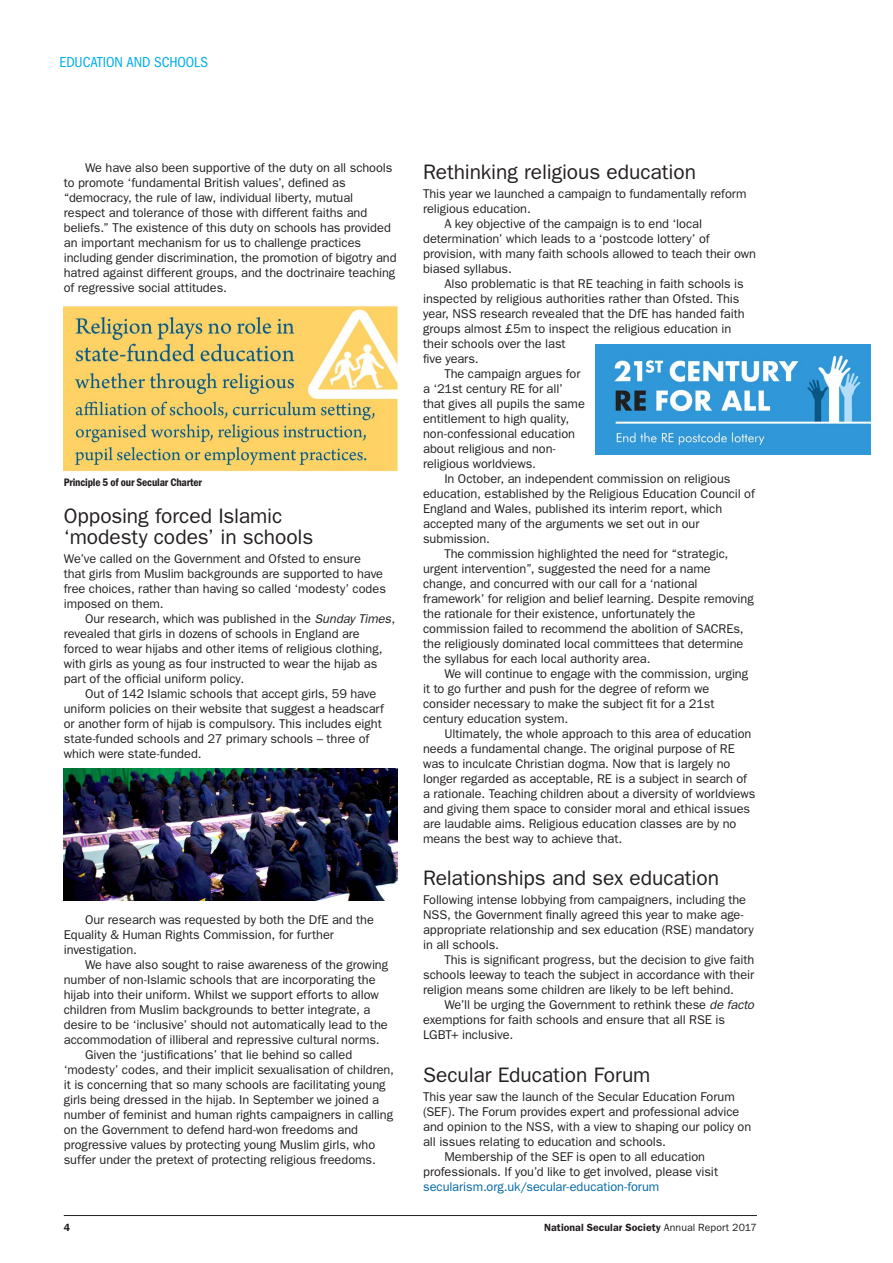
<style>
.page{position:relative;width:893px;height:1263px;background:#fff}
.page>*{position:absolute;margin:0;border:0;box-sizing:border-box;transform-origin:0 0}
.AR17_SubHeader{font:21px/21px "Franklin Gothic";letter-spacing:-.005em;color:#231f20}
.AR16_Header{font:condensed 15px "Franklin Gothic";letter-spacing:-.005em;color:#00aeef}
.AR17_Body_Text{font:12.75px/15px "Franklin Gothic";letter-spacing:-.005em;color:#231f20}
.AR17_Body_Text_No_In{font:12.75px/15px "Franklin Gothic";letter-spacing:-.005em;color:#231f20}
.Caption_Black{font:600 condensed 11.25px "Franklin Gothic";letter-spacing:-.015em;color:#231f20}
.t1{font:600 10.5px "Franklin Gothic";letter-spacing:.005em;color:#231f20}
.s1{font-style:italic}
.s2{color:#0067a5}
.s3{font-weight:400}
</style>
<div class="page">
<hr style="left:64px;top:1215px;width:693px;height:1px;background:#231f20">
<img style="left:64px;top:305px;width:334px;height:167px">
<img style="left:64px;top:769px;width:334px;height:132px">
<img style="left:596px;top:344px;width:275px;height:110px">
<p class="AR16_Header" style="left:60px;top:53px;width:150px">EDUCATION AND SCHOOLS</p>
<p class="AR17_Body_Text" style="left:64px;top:160px;width:334px;text-indent:21px">We have also been supportive of the duty on all schools to promote ‘fundamental British values’, defined as “democracy, the rule of law, individual liberty, mutual respect and tolerance of those with different faiths and beliefs.” The existence of this duty on schools has provided an important mechanism for us to challenge practices including gender discrimination, the promotion of bigotry and hatred against different groups, and the doctrinaire teaching of regressive social attitudes.</p>
<p class="Caption_Black" style="left:64px;top:475px;width:140px">Principle 5 of our Secular Charter</p>
<p class="AR17_SubHeader" style="left:64px;top:505px;width:251px">Opposing forced Islamic ‘modesty codes’ in schools</p>
<p class="AR17_Body_Text_No_In" style="left:64px;top:551px;width:324px">We’ve called on the Government and Ofsted to ensure<br>that girls from Muslim backgrounds are supported to have free choices, rather than having so called ‘modesty’ codes imposed on them.</p>
<p class="AR17_Body_Text" style="left:64px;top:611px;width:333px;text-indent:21px">Our research, which was published in the <span class="s1">Sunday Times</span>, revealed that girls in dozens of schools in England are forced to wear hijabs and other items of religious clothing, with girls as young as four instructed to wear the hijab as part of the official uniform policy.</p>
<p class="AR17_Body_Text" style="left:64px;top:686px;width:322px;text-indent:21px">Out of 142 Islamic schools that accept girls, 59 have uniform policies on their website that suggest a headscarf or another form of hijab is compulsory. This includes eight state-funded schools and 27 primary schools – three of which were state-funded.</p>
<p class="AR17_Body_Text" style="left:64px;top:911px;width:312px;text-indent:21px">Our research was requested by both the DfE and the<br>Equality &amp; Human Rights Commission, for further investigation.</p>
<p class="AR17_Body_Text" style="left:64px;top:956px;width:326px;text-indent:21px">We have also sought to raise awareness of the growing number of non-Islamic schools that are incorporating the hijab into their uniform. Whilst we support efforts to allow children from Muslim backgrounds to better integrate, a desire to be ‘inclusive’ should not automatically lead to the accommodation of illiberal and repressive cultural norms.</p>
<p class="AR17_Body_Text" style="left:64px;top:1046px;width:332px;text-indent:21px">Given the ‘justifications’ that lie behind so called ‘modesty’ codes, and their implicit sexualisation of children, it is concerning that so many schools are facilitating young girls being dressed in the hijab. In September we joined a number of feminist and human rights campaigners in calling on the Government to defend hard-won freedoms and progressive values by protecting young Muslim girls, who suffer under the pretext of protecting religious freedoms.</p>
<p class="AR17_SubHeader" style="left:423px;top:160px;width:274px">Rethinking religious education</p>
<p class="AR17_Body_Text_No_In" style="left:423px;top:186px;width:325px">This year we launched a campaign to fundamentally reform religious education.</p>
<p class="AR17_Body_Text" style="left:423px;top:216px;width:335px;text-indent:21px">A key objective of the campaign is to end ‘local determination’ which leads to a ‘postcode lottery’ of provision, with many faith schools allowed to teach their own biased syllabus.</p>
<p class="AR17_Body_Text" style="left:423px;top:276px;width:323px;text-indent:21px">Also problematic is that RE teaching in faith schools is inspected by religious authorities rather than Ofsted. This year, NSS research revealed that the DfE has handed faith groups almost £5m to inspect the religious education in their schools over the last<br>five years.</p>
<p class="AR17_Body_Text" style="left:423px;top:366px;width:163px;text-indent:21px">The campaign argues for a ‘21st century RE for all’ that gives all pupils the same entitlement to high quality, non-confessional education about religious and non&shy;religious worldviews.</p>
<p class="AR17_Body_Text" style="left:423px;top:471px;width:333px;text-indent:21px">In October, an independent commission on religious education, established by the Religious Education Council of England and Wales, published its interim report, which accepted many of the arguments we set out in our submission.</p>
<p class="AR17_Body_Text" style="left:423px;top:546px;width:332px;text-indent:21px">The commission highlighted the need for “strategic, urgent intervention”, suggested the need for a name change, and concurred with our call for a ‘national framework’ for religion and belief learning. Despite removing the rationale for their existence, unfortunately the commission failed to recommend the abolition of SACREs, the religiously dominated local committees that determine the syllabus for each local authority area.</p>
<p class="AR17_Body_Text" style="left:423px;top:666px;width:327px;text-indent:21px">We will continue to engage with the commission, urging it to go further and push for the degree of reform we consider necessary to make the subject fit for a 21st century education system.</p>
<p class="AR17_Body_Text" style="left:423px;top:726px;width:334px;text-indent:21px">Ultimately, the whole approach to this area of education needs a fundamental change. The original purpose of RE was to inculcate Christian dogma. Now that is largely no longer regarded as acceptable, RE is a subject in search of a rationale. Teaching children about a diversity of worldviews and giving them space to consider moral and ethical issues are laudable aims. Religious education classes are by no means the best way to achieve that.</p>
<p class="AR17_SubHeader" style="left:423px;top:867px;width:297px">Relationships and sex education</p>
<p class="AR17_Body_Text_No_In" style="left:423px;top:892px;width:332px">Following intense lobbying from campaigners, including the NSS, the Government finally agreed this year to make age&shy;appropriate relationship and sex education (RSE) mandatory in all schools.</p>
<p class="AR17_Body_Text" style="left:423px;top:952px;width:333px;text-align:justify;text-indent:21px">This is significant progress, but the decision to give faith schools leeway to teach the subject in accordance with their religion means some children are likely to be left behind.</p>
<p class="AR17_Body_Text" style="left:423px;top:997px;width:333px;text-indent:21px">We’ll be urging the Government to rethink these <span class="s1">de facto </span>exemptions for faith schools and ensure that all RSE is<br>LGBT+ inclusive.</p>
<p class="AR17_SubHeader" style="left:423px;top:1063px;width:229px">Secular Education Forum</p>
<p class="AR17_Body_Text_No_In" style="left:423px;top:1089px;width:330px">This year saw the launch of the Secular Education Forum (SEF). The Forum provides expert and professional advice and opinion to the NSS, with a view to shaping our policy on all issues relating to education and schools.</p>
<p class="AR17_Body_Text" style="left:423px;top:1149px;width:296px;text-indent:21px">Membership of the SEF is open to all education professionals. If you’d like to get involved, please visit <span class="s2">secularism.org.uk/secular-education-forum</span></p>
<p class="t1" style="left:64px;top:1221px;width:8px">4</p>
<p class="t1" style="left:544px;top:1221px;width:214px">National Secular Society <span class="s3">Annual Report 2017</span></p>
</div>
